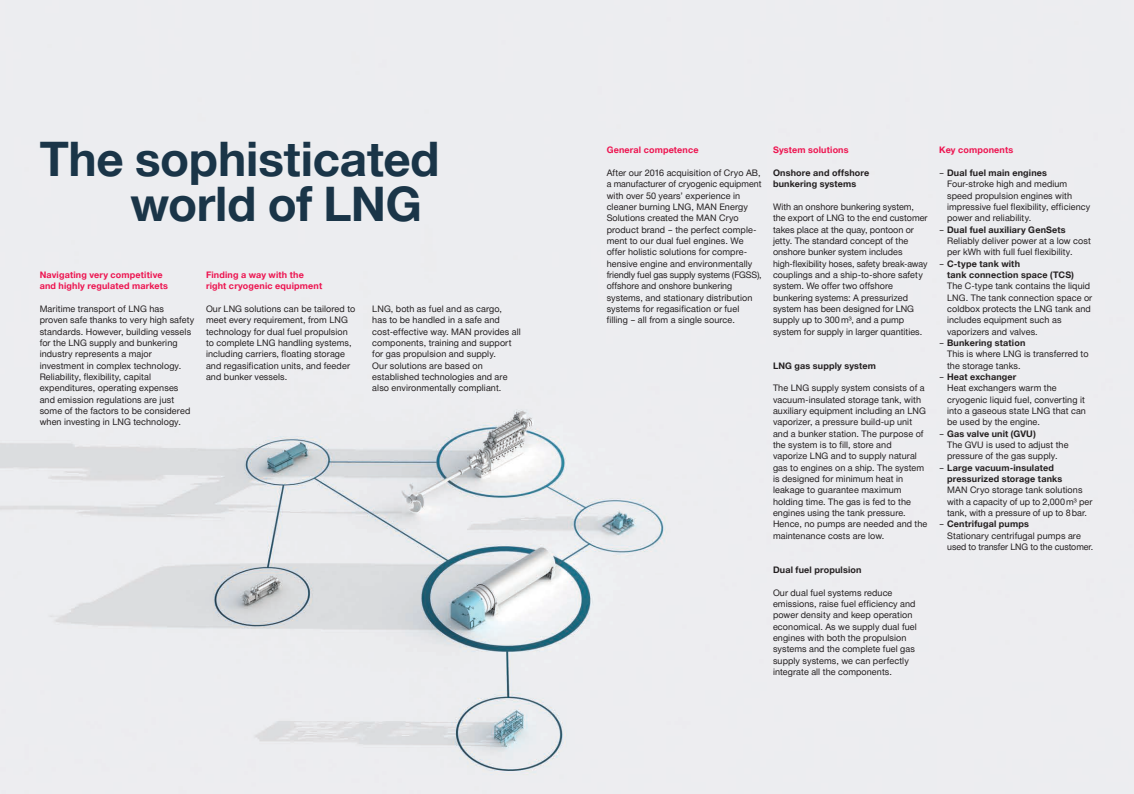
<style>
.page{position:relative;width:1134px;height:794px;background:#fff}
.page>*{position:absolute;margin:0;border:0;box-sizing:border-box;transform-origin:0 0}
.A4_11_Headline_2{font:700 47.6px "Man Global";letter-spacing:-.005em;color:#1a3548}
.A4_21_Copy{font:9px/11.3px "Man Global";letter-spacing:.01em;color:#231f20}
.A4_14_Headline_5{font:700 9px/11.3px "Man Global";letter-spacing:.02em;color:#ed1450}
.A4_14_Headline_5-2{font:700 9px/11.3px "Man Global";letter-spacing:.02em;color:#231f20}
.A4_21_Copy-2{font:700 9px "Man Global";letter-spacing:.02em;color:#ed1450}
.s1{font-weight:700}
</style>
<div class="page">
<img style="left:0;top:0;width:1134px;height:794px">
<p class="A4_11_Headline_2" style="left:40px;top:131px;width:401px">The sophisticated</p>
<p class="A4_11_Headline_2" style="left:130px;top:177px;width:293px">world of LNG</p>
<p class="A4_14_Headline_5" style="left:40px;top:269px;width:130px">Navigating very competitive and highly regulated markets</p>
<p class="A4_21_Copy" style="left:40px;top:303px;width:156px">Maritime transport of LNG has<br>proven safe thanks to very high safety standards. However, building vessels for the LNG supply and bunkering industry represents a major investment in complex technology.<br>Reliability, flexibility, capital expenditures, operating expenses and emission regulations are just some of the factors to be considered when investing in LNG technology.</p>
<p class="A4_14_Headline_5" style="left:206px;top:269px;width:118px">Finding a way with the right cryogenic equipment</p>
<p class="A4_21_Copy" style="left:206px;top:303px;width:151px">Our LNG solutions can be tailored to meet every requirement, from LNG technology for dual fuel propulsion to complete LNG handling systems, including carriers, floating storage and regasification units, and feeder and bunker vessels.</p>
<p class="A4_21_Copy" style="left:372px;top:303px;width:150px">LNG, both as fuel and as cargo,<br>has to be handled in a safe and cost-effective way. MAN provides all components, training and support for gas propulsion and supply.<br>Our solutions are based on established technologies and are also environmentally compliant.</p>
<p class="A4_21_Copy-2" style="left:607px;top:145px;width:93px">General competence</p>
<p class="A4_21_Copy" style="left:607px;top:167px;width:156px">After our 2016 acquisition of Cryo AB, a manufacturer of cryogenic equipment with over 50 years’ experience in cleaner burning LNG, MAN Energy Solutions created the MAN Cryo product brand – the perfect comple&shy;ment to our dual fuel engines. We offer holistic solutions for compre&shy;hensive engine and environmentally friendly fuel gas supply systems (FGSS), offshore and onshore bunkering systems, and stationary distribution systems for regasification or fuel filling – all from a single source.</p>
<p class="A4_14_Headline_5" style="left:773px;top:144px;width:77px">System solutions</p>
<p class="A4_14_Headline_5-2" style="left:773px;top:167px;width:98px">Onshore and offshore bunkering systems</p>
<p class="A4_21_Copy" style="left:773px;top:201px;width:156px">With an onshore bunkering system, the export of LNG to the end customer takes place at the quay, pontoon or jetty. The standard concept of the onshore bunker system includes high-flexibility hoses, safety break-away couplings and a ship-to-shore safety system. We offer two offshore bunkering systems: A pressurized system has been designed for LNG supply up to 300 m³, and a pump system for supply in larger quantities.</p>
<p class="A4_14_Headline_5-2" style="left:773px;top:360px;width:104px">LNG gas supply system</p>
<p class="A4_21_Copy" style="left:773px;top:382px;width:156px">The LNG supply system consists of a vacuum-insulated storage tank, with auxiliary equipment including an LNG vaporizer, a pressure build-up unit and a bunker station. The purpose of the system is to fill, store and vaporize LNG and to supply natural gas to engines on a ship. The system is designed for minimum heat in leakage to guarantee maximum holding time. The gas is fed to the engines using the tank pressure.<br>Hence, no pumps are needed and the maintenance costs are low.</p>
<p class="A4_14_Headline_5-2" style="left:773px;top:564px;width:90px">Dual fuel propulsion</p>
<p class="A4_21_Copy" style="left:773px;top:587px;width:145px">Our dual fuel systems reduce emissions, raise fuel efficiency and power density and keep operation economical. As we supply dual fuel engines with both the propulsion systems and the complete fuel gas supply systems, we can perfectly integrate all the components.</p>
<p class="A4_14_Headline_5" style="left:939px;top:144px;width:75px">Key components</p>
<p class="A4_21_Copy" style="left:947px;top:167px;width:145px;text-indent:-8px">– <span class="s1">Dual fuel main engines<br></span>Four-stroke high and medium speed propulsion engines with impressive fuel flexibility, efficiency power and reliability.</p>
<p class="A4_21_Copy" style="left:947px;top:224px;width:145px;text-indent:-8px">– <span class="s1">Dual fuel auxiliary GenSets<br></span>Reliably deliver power at a low cost per kWh with full fuel flexibility.</p>
<p class="A4_21_Copy" style="left:947px;top:258px;width:147px;text-indent:-8px">– <span class="s1">C-type tank with<br>tank connection space (TCS)<br></span>The C-type tank contains the liquid<br>LNG. The tank connection space or coldbox protects the LNG tank and includes equipment such as vaporizers and valves.</p>
<p class="A4_21_Copy" style="left:947px;top:337px;width:143px;text-indent:-8px">– <span class="s1">Bunkering station<br></span>This is where LNG is transferred to the storage tanks.</p>
<p class="A4_21_Copy" style="left:947px;top:371px;width:140px;text-indent:-8px">– <span class="s1">Heat exchanger<br></span>Heat exchangers warm the cryogenic liquid fuel, converting it into a gaseous state LNG that can be used by the engine.</p>
<p class="A4_21_Copy" style="left:947px;top:428px;width:123px;text-indent:-8px">– <span class="s1">Gas valve unit (GVU)<br></span>The GVU is used to adjust the pressure of the gas supply.</p>
<p class="A4_21_Copy" style="left:947px;top:462px;width:147px;text-indent:-8px">– <span class="s1">Large vacuum-insulated pressurized storage tanks<br></span>MAN Cryo storage tank solutions with a capacity of up to 2,000 m³ per tank, with a pressure of up to 8 bar.</p>
<p class="A4_21_Copy" style="left:947px;top:518px;width:148px;text-indent:-8px">– <span class="s1">Centrifugal pumps<br></span>Stationary centrifugal pumps are used to transfer LNG to the customer.</p>
</div>
